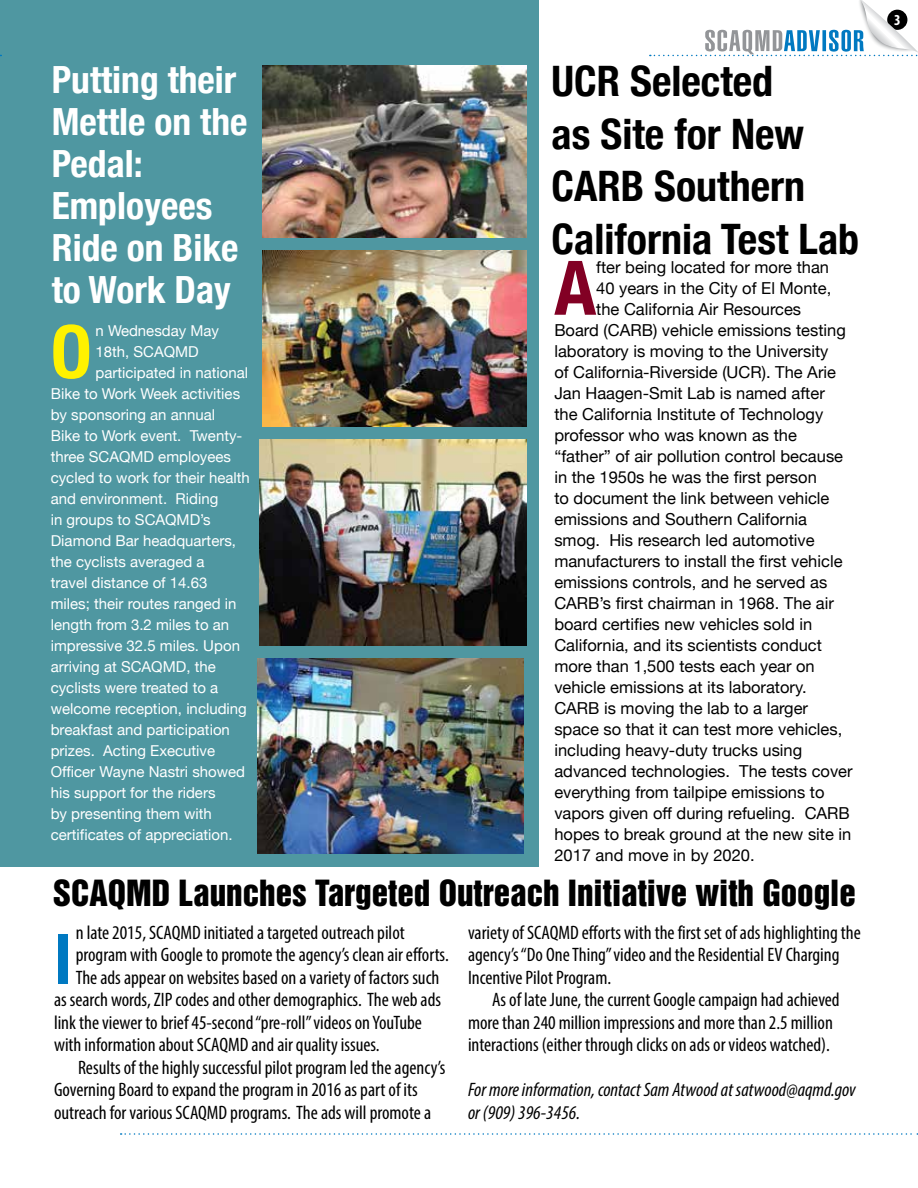
<style>
.page{position:relative;width:918px;height:1188px;background:#fff}
.page>*{position:absolute;margin:0;border:0;box-sizing:border-box;transform-origin:0 0}
.t1{font:700 condensed 75.3px "Helvetica Neue";color:#820024}
.t2{font:700 condensed 73.8px "Helvetica Neue";color:#fff200}
.t3{font:700 condensed 73.05px "Myriad Pro";color:#0079c1}
.t4{font:700 condensed 42px/52.5px "Helvetica Neue";color:#000}
.t5{font:700 condensed 37.5px/42px "Helvetica Neue";color:#fff}
.t6{font:33px "Helvetica Inserat";color:#000}
.t7{font:condensed 19.5px/22.5px "Myriad Pro";color:#000}
.t8{font:italic condensed 19.5px/22.5px "Myriad Pro";color:#000}
.t9{font:16.5px "Helvetica Neue";color:#000}
.t10{font:700 condensed 15.3px "Myriad Pro";color:#fff}
.t11{font:15px "Helvetica Neue";color:#fff}
</style>
<div class="page">
<div style="left:1px;top:0;width:538px;height:866px;background:#4f97a1"></div>
<svg style="left:121px;top:1133px;width:797px;height:2px"></svg>
<svg style="left:650px;top:0;width:268px;height:56px"></svg>
<img style="left:262px;top:66px;width:264px;height:172px">
<img style="left:259px;top:440px;width:267px;height:206px">
<img style="left:262px;top:251px;width:264px;height:176px">
<img style="left:257px;top:658px;width:267px;height:196px">
<h3 class="t5" style="left:52px;top:58px;width:197px">Putting their<br>Mettle on the<br>Pedal:<br>Employees<br>Ride on Bike to Work Day</h3>
<h2 class="t2" style="left:51px;top:307px;width:43px">O</h2>
<p class="t11" style="left:95px;top:322px;width:125px">n Wednesday May</p>
<p class="t11" style="left:95px;top:343px;width:105px">18th, SCAQMD</p>
<p class="t11" style="left:95px;top:364px;width:154px">participated in national</p>
<p class="t11" style="left:51px;top:385px;width:191px">Bike to Work Week activities</p>
<p class="t11" style="left:51px;top:406px;width:166px">by sponsoring an annual</p>
<p class="t11" style="left:51px;top:427px;width:193px">Bike to Work event. Twenty-</p>
<p class="t11" style="left:51px;top:448px;width:182px">three SCAQMD employees</p>
<p class="t11" style="left:51px;top:469px;width:201px">cycled to work for their health</p>
<p class="t11" style="left:51px;top:490px;width:169px">and environment. Riding</p>
<p class="t11" style="left:51px;top:511px;width:162px">in groups to SCAQMD’s</p>
<p class="t11" style="left:51px;top:532px;width:187px">Diamond Bar headquarters,</p>
<p class="t11" style="left:51px;top:553px;width:155px">the cyclists averaged a</p>
<p class="t11" style="left:51px;top:574px;width:158px">travel distance of 14.63</p>
<p class="t11" style="left:51px;top:595px;width:187px">miles; their routes ranged in</p>
<p class="t11" style="left:51px;top:616px;width:180px">length from 3.2 miles to an</p>
<p class="t11" style="left:51px;top:637px;width:191px">impressive 32.5 miles. Upon</p>
<p class="t11" style="left:51px;top:658px;width:167px">arriving at SCAQMD, the</p>
<p class="t11" style="left:51px;top:679px;width:169px">cyclists were treated to a</p>
<p class="t11" style="left:51px;top:700px;width:198px">welcome reception, including</p>
<p class="t11" style="left:51px;top:721px;width:181px">breakfast and participation</p>
<p class="t11" style="left:51px;top:742px;width:166px">prizes. Acting Executive</p>
<p class="t11" style="left:51px;top:763px;width:196px">Officer Wayne Nastri showed</p>
<p class="t11" style="left:51px;top:784px;width:166px">his support for the riders</p>
<p class="t11" style="left:51px;top:805px;width:163px">by presenting them with</p>
<p class="t11" style="left:51px;top:826px;width:183px">certificates of appreciation.</p>
<h3 class="t4" style="left:552px;top:54px;width:309px">UCR Selected<br>as Site for New<br>CARB Southern<br>California Test Lab</h3>
<h1 class="t1" style="left:554px;top:242px;width:43px">A</h1>
<p class="t9" style="left:596px;top:257px;width:234px">fter being located for more than</p>
<p class="t9" style="left:596px;top:278px;width:237px">40 years in the City of El Monte,</p>
<p class="t9" style="left:596px;top:299px;width:207px">the California Air Resources</p>
<p class="t9" style="left:554px;top:320px;width:293px">Board (CARB) vehicle emissions testing</p>
<p class="t9" style="left:554px;top:341px;width:276px">laboratory is moving to the University</p>
<p class="t9" style="left:554px;top:362px;width:283px">of California-Riverside (UCR). The Arie</p>
<p class="t9" style="left:554px;top:383px;width:272px">Jan Haagen-Smit Lab is named after</p>
<p class="t9" style="left:554px;top:404px;width:270px">the California Institute of Technology</p>
<p class="t9" style="left:554px;top:425px;width:244px">professor who was known as the</p>
<p class="t9" style="left:554px;top:446px;width:290px">“father” of air pollution control because</p>
<p class="t9" style="left:554px;top:467px;width:264px">in the 1950s he was the first person</p>
<p class="t9" style="left:554px;top:488px;width:277px">to document the link between vehicle</p>
<p class="t9" style="left:554px;top:509px;width:254px">emissions and Southern California</p>
<p class="t9" style="left:554px;top:530px;width:262px">smog. His research led automotive</p>
<p class="t9" style="left:554px;top:551px;width:290px">manufacturers to install the first vehicle</p>
<p class="t9" style="left:554px;top:572px;width:274px">emissions controls, and he served as</p>
<p class="t9" style="left:554px;top:593px;width:281px">CARB’s first chairman in 1968. The air</p>
<p class="t9" style="left:554px;top:614px;width:259px">board certifies new vehicles sold in</p>
<p class="t9" style="left:554px;top:635px;width:269px">California, and its scientists conduct</p>
<p class="t9" style="left:554px;top:656px;width:262px">more than 1,500 tests each year on</p>
<p class="t9" style="left:554px;top:677px;width:254px">vehicle emissions at its laboratory.</p>
<p class="t9" style="left:554px;top:698px;width:255px">CARB is moving the lab to a larger</p>
<p class="t9" style="left:554px;top:719px;width:289px">space so that it can test more vehicles,</p>
<p class="t9" style="left:554px;top:740px;width:249px">including heavy-duty trucks using</p>
<p class="t9" style="left:554px;top:761px;width:300px">advanced technologies. The tests cover</p>
<p class="t9" style="left:554px;top:782px;width:272px">everything from tailpipe emissions to</p>
<p class="t9" style="left:554px;top:803px;width:297px">vapors given off during refueling. CARB</p>
<p class="t9" style="left:554px;top:824px;width:299px">hopes to break ground at the new site in</p>
<p class="t9" style="left:554px;top:845px;width:202px">2017 and move in by 2020.</p>
<h3 class="t6" style="left:53px;top:873px;width:804px">SCAQMD Launches Targeted Outreach Initiative with Google</h3>
<p class="t7" style="left:76px;top:921px;width:331px">n late 2015, SCAQMD initiated a targeted outreach pilot</p>
<p class="t7" style="left:76px;top:943px;width:375px">program with Google to promote the agency’s clean air efforts.</p>
<p class="t7" style="left:76px;top:966px;width:365px">The ads appear on websites based on a variety of factors such</p>
<p class="t7" style="left:54px;top:989px;width:389px">as search words, ZIP codes and other demographics. The web ads</p>
<p class="t7" style="left:54px;top:1011px;width:369px">link the viewer to brief 45-second “pre-roll” videos on YouTube</p>
<p class="t7" style="left:54px;top:1034px;width:327px">with information about SCAQMD and air quality issues.</p>
<p class="t7" style="left:78px;top:1056px;width:369px">Results of the highly successful pilot program led the agency’s</p>
<p class="t7" style="left:54px;top:1079px;width:365px">Governing Board to expand the program in 2016 as part of its</p>
<p class="t7" style="left:54px;top:1101px;width:379px">outreach for various SCAQMD programs. The ads will promote a</p>
<h3 class="t3" style="left:54px;top:914px;width:20px">I</h3>
<p class="t7" style="left:468px;top:921px;width:394px">variety of SCAQMD efforts with the first set of ads highlighting the agency’s “Do One Thing” video and the Residential EV Charging<br>Incentive Pilot Program.</p>
<p class="t7" style="left:468px;top:989px;width:373px;text-indent:24px">As of late June, the current Google campaign had achieved more than 240 million impressions and more than 2.5 million interactions (either through clicks on ads or videos watched).</p>
<p class="t8" style="left:468px;top:1079px;width:389px">For more information, contact Sam Atwood at satwood@aqmd.gov or (909) 396-3456.</p>
<p class="t10" style="left:894px;top:10px;width:8px">3</p>
</div>
